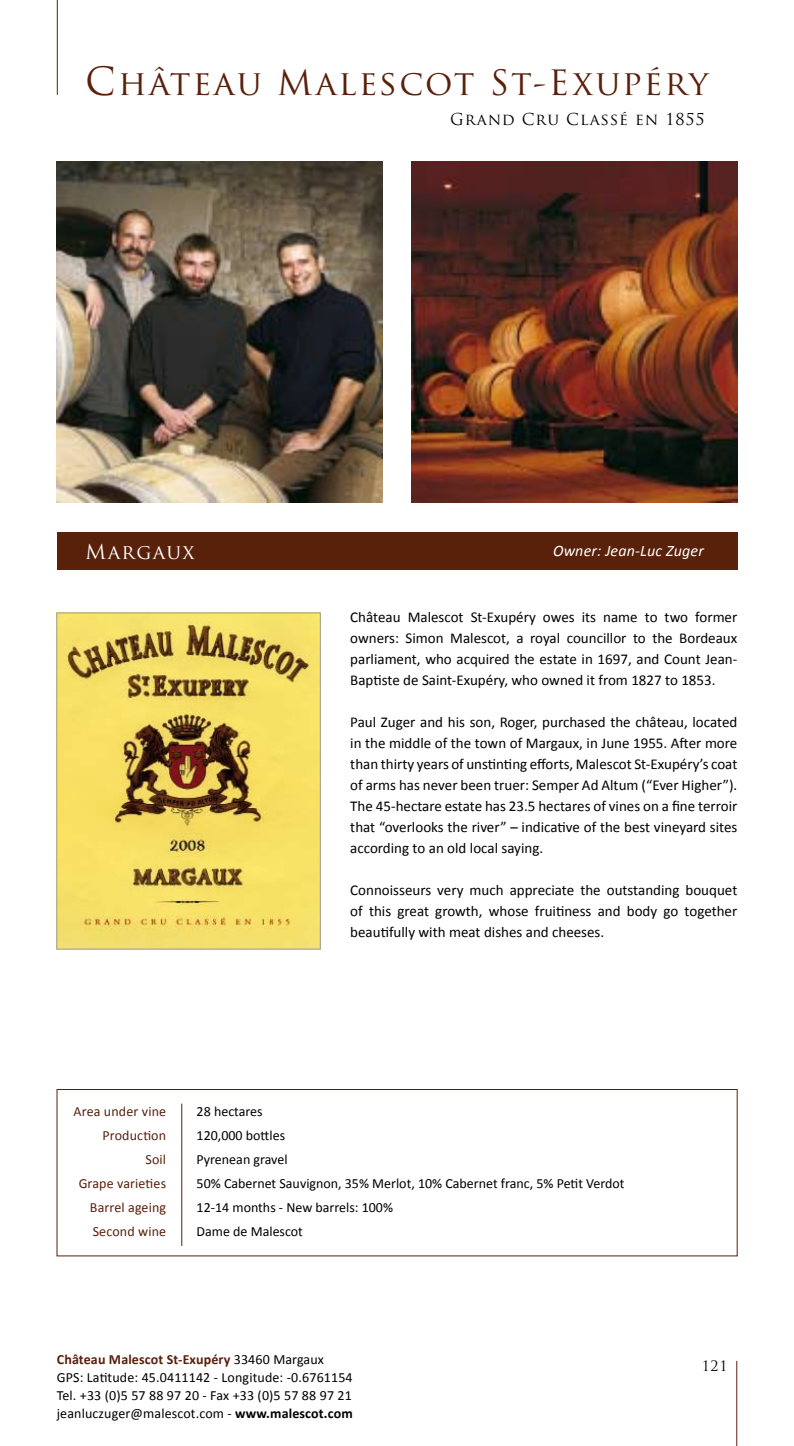
<style>
.page{position:relative;width:794px;height:1446px;background:#fff}
.page>*{position:absolute;margin:0;border:0;box-sizing:border-box;transform-origin:0 0}
.t1{font:34px "Trajan Pro";letter-spacing:.06em;color:#59200a}
.t2{font:20px "Trajan Pro";letter-spacing:.06em;color:#fff}
.t3{font:16px "Trajan Pro";letter-spacing:.06em;color:#000}
.t4{font:italic 16px "Calibri";letter-spacing:.01em;color:#fff}
.t5{font:15px/21px "Calibri";color:#000;text-align:justify}
.t6{font:14px/24px "Calibri";color:#000}
.t7{font:14px/24px "Calibri";letter-spacing:.01em;color:#59200a;text-align:right}
.t8{font:14px "Trajan Pro";color:#000}
.s1{font-size:38px}
.s2{font-weight:700;color:#59200a}
.s3{font-weight:700}
</style>
<div class="page">
<hr style="left:736px;top:1361px;width:1px;height:85px;background:#59200a">
<div style="left:57px;top:531px;width:680px;height:38px;background:#59200a"></div>
<hr style="left:57px;top:0;width:1px;height:95px;background:#59200a">
<img style="left:59px;top:615px;width:259px;height:332px">
<div style="left:57px;top:613px;width:263px;height:336px;border:1px solid #9c9d9f"></div>
<img style="left:411px;top:162px;width:326px;height:340px">
<img style="left:57px;top:162px;width:326px;height:340px">
<div style="left:57px;top:1089px;width:680px;height:167px;border:1px solid #59200a"></div>
<hr style="left:181px;top:1103px;width:1px;height:143px;background:#59200a">
<h1 class="t1" style="left:85px;top:61px;width:625px"><span class="s1">C</span>hâteau Malescot St-Exupéry</h1>
<p class="t3" style="left:450px;top:109px;width:256px">Grand Cru Classé en 1855</p>
<h2 class="t2" style="left:85px;top:539px;width:111px">Margaux</h2>
<p class="t4" style="left:553px;top:540px;width:152px">Owner: Jean-Luc Zuger</p>
<p class="t5" style="left:350px;top:606px;width:388px">Château Malescot St-Exupéry owes its name to two former owners: Simon Malescot, a royal councillor to the Bordeaux parliament, who acquired the estate in 1697, and Count Jean-Baptiste de Saint-Exupéry, who owned it from 1827 to 1853.</p>
<p class="t5" style="left:350px;top:711px;width:388px">Paul Zuger and his son, Roger, purchased the château, located in the middle of the town of Margaux, in June 1955. After more than thirty years of unstinting efforts, Malescot St-Exupéry’s coat of arms has never been truer: Semper Ad Altum (“Ever Higher”).<br>The 45-hectare estate has 23.5 hectares of vines on a fine terroir that “overlooks the river” – indicative of the best vineyard sites according to an old local saying.</p>
<p class="t5" style="left:350px;top:879px;width:388px">Connoisseurs very much appreciate the outstanding bouquet of this great growth, whose fruitiness and body go together beautifully with meat dishes and cheeses.</p>
<p class="t7" style="left:74px;top:1098px;width:94px">Area under vine<br>Production<br>Soil<br>Grape varieties<br>Barrel ageing<br>Second wine</p>
<p class="t6" style="left:197px;top:1098px;width:429px">28 hectares<br>120,000 bottles<br>Pyrenean gravel<br>50% Cabernet Sauvignon, 35% Merlot, 10% Cabernet franc, 5% Petit Verdot<br>12-14 months - New barrels: 100%<br>Dame de Malescot</p>
<p class="t6" style="left:57px;top:1350px;width:297px;line-height:18px"><span class="s2">Château Malescot St-Exupéry</span> 33460 Margaux GPS: Latitude: 45.0411142 - Longitude: -0.6761154<br>Tel. +33 (0)5 57 88 97 20 - Fax +33 (0)5 57 88 97 21 jeanluczuger@malescot.com - <span class="s3">www.malescot.com</span></p>
<p class="t8" style="left:702px;top:1357px;width:27px">121</p>
</div>
